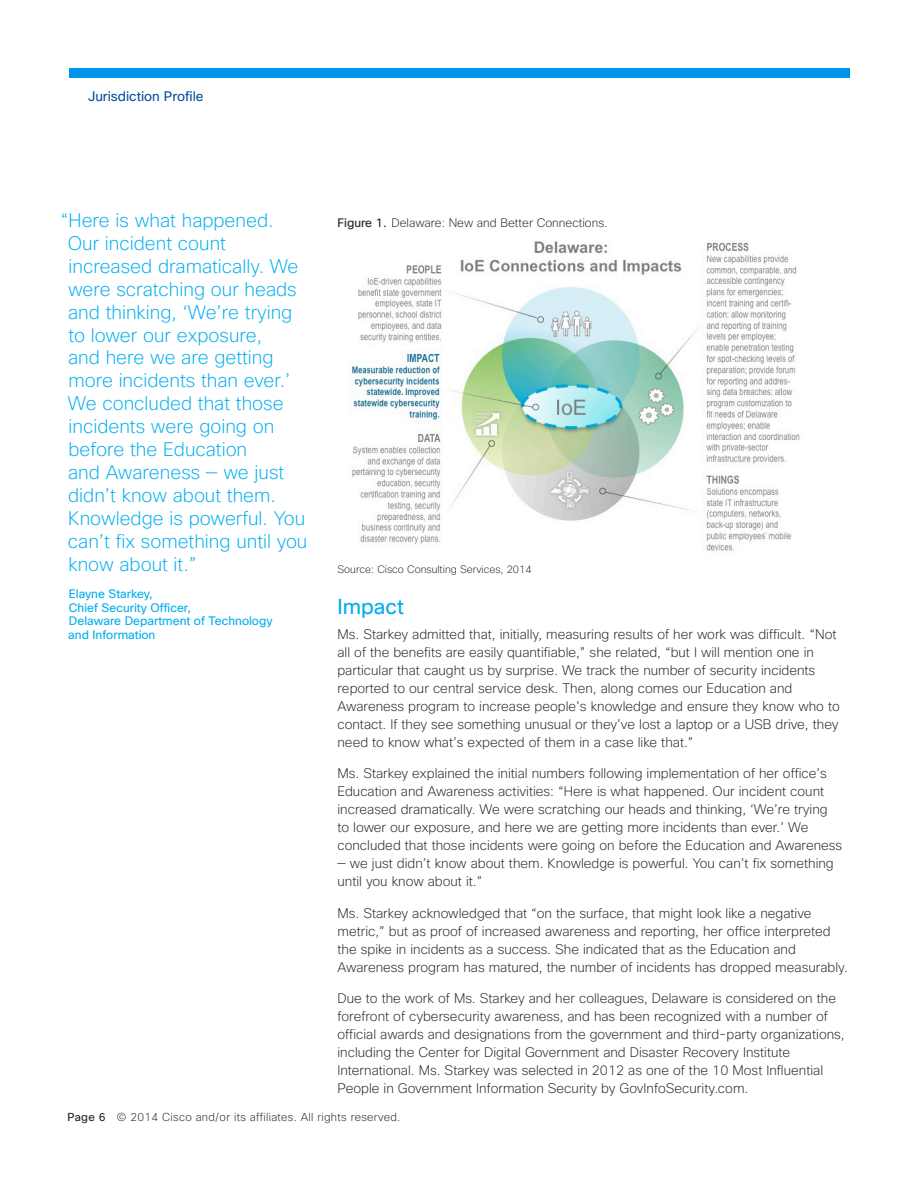
<style>
.page{position:relative;width:918px;height:1188px;background:#fff}
.page>*{position:absolute;margin:0;border:0;box-sizing:border-box;transform-origin:0 0}
.Body_1{font:21px "Cisco Sans";color:#00aeef}
.Quote_body{font:200 19.2px/23px "Cisco Sans";color:#00aeef}
.Body_1-2{font:200 13.5px/18px "Cisco Sans";color:#231f20}
.Page_head_1{font:13.5px "Cisco Sans";color:#0a4fa0}
.Quote_body-2{font:12px/13.5px "Cisco Sans";color:#00aeef}
.Body_1-3{font:200 12px "Cisco Sans";color:#231f20}
.Folio{font:200 11.25px "Cisco Sans";letter-spacing:.025em;color:#231f20}
.Body_1-4{font:200 10.5px "Cisco Sans";color:#231f20}
.s1{font-weight:400}
</style>
<div class="page">
<div style="left:69px;top:68px;width:780px;height:10px;background:#0095ea"></div>
<img style="left:348px;top:241px;width:452px;height:310px">
<p class="Page_head_1" style="left:88px;top:87px;width:117px">Jurisdiction Profile</p>
<p class="Quote_body" style="left:68px;top:208px;width:241px;text-indent:-7px">“Here is what happened.<br>Our incident count increased dramatically. We were scratching our heads and thinking, ‘We’re trying to lower our exposure,<br>and here we are getting more incidents than ever.’<br>We concluded that those incidents were going on before the Education<br>and Awareness — we just didn’t know about them.<br>Knowledge is powerful. You can’t fix something until you know about it.”</p>
<p class="Quote_body-2" style="left:69px;top:587px;width:85px">Elayne Starkey,</p>
<p class="Quote_body-2" style="left:69px;top:601px;width:124px">Chief Security Officer,</p>
<p class="Quote_body-2" style="left:68px;top:614px;width:206px">Delaware Department of Technology and Information</p>
<p class="Body_1-3" style="left:338px;top:215px;width:272px"><span class="s1">Figure 1.</span> Delaware: New and Better Connections.</p>
<p class="Body_1-4" style="left:338px;top:563px;width:196px">Source: Cisco Consulting Services, 2014</p>
<p class="Body_1" style="left:338px;top:593px;width:68px">Impact</p>
<p class="Body_1-2" style="left:338px;top:625px;width:504px">Ms. Starkey admitted that, initially, measuring results of her work was difficult. “Not all of the benefits are easily quantifiable,” she related, “but I will mention one in particular that caught us by surprise. We track the number of security incidents reported to our central service desk. Then, along comes our Education and Awareness program to increase people’s knowledge and ensure they know who to contact. If they see something unusual or they’ve lost a laptop or a USB drive, they need to know what’s expected of them in a case like that.”</p>
<p class="Body_1-2" style="left:338px;top:764px;width:506px">Ms. Starkey explained the initial numbers following implementation of her office’s Education and Awareness activities: “Here is what happened. Our incident count increased dramatically. We were scratching our heads and thinking, ‘We’re trying to lower our exposure, and here we are getting more incidents than ever.’ We concluded that those incidents were going on before the Education and Awareness</p>
<p class="Body_1-2" style="left:338px;top:854px;width:498px">— we just didn’t know about them. Knowledge is powerful. You can’t fix something until you know about it.”</p>
<p class="Body_1-2" style="left:338px;top:904px;width:512px">Ms. Starkey acknowledged that “on the surface, that might look like a negative metric,” but as proof of increased awareness and reporting, her office interpreted the spike in incidents as a success. She indicated that as the Education and Awareness program has matured, the number of incidents has dropped measurably.</p>
<p class="Body_1-2" style="left:338px;top:989px;width:509px">Due to the work of Ms. Starkey and her colleagues, Delaware is considered on the forefront of cybersecurity awareness, and has been recognized with a number of official awards and designations from the government and third-party organizations, including the Center for Digital Government and Disaster Recovery Institute International. Ms. Starkey was selected in 2012 as one of the 10 Most Influential People in Government Information Security by GovInfoSecurity.com.</p>
<p class="Folio" style="left:68px;top:1109px;width:334px"><span class="s1">Page 6</span> © 2014 Cisco and/or its affiliates. All rights reserved.</p>
</div>
